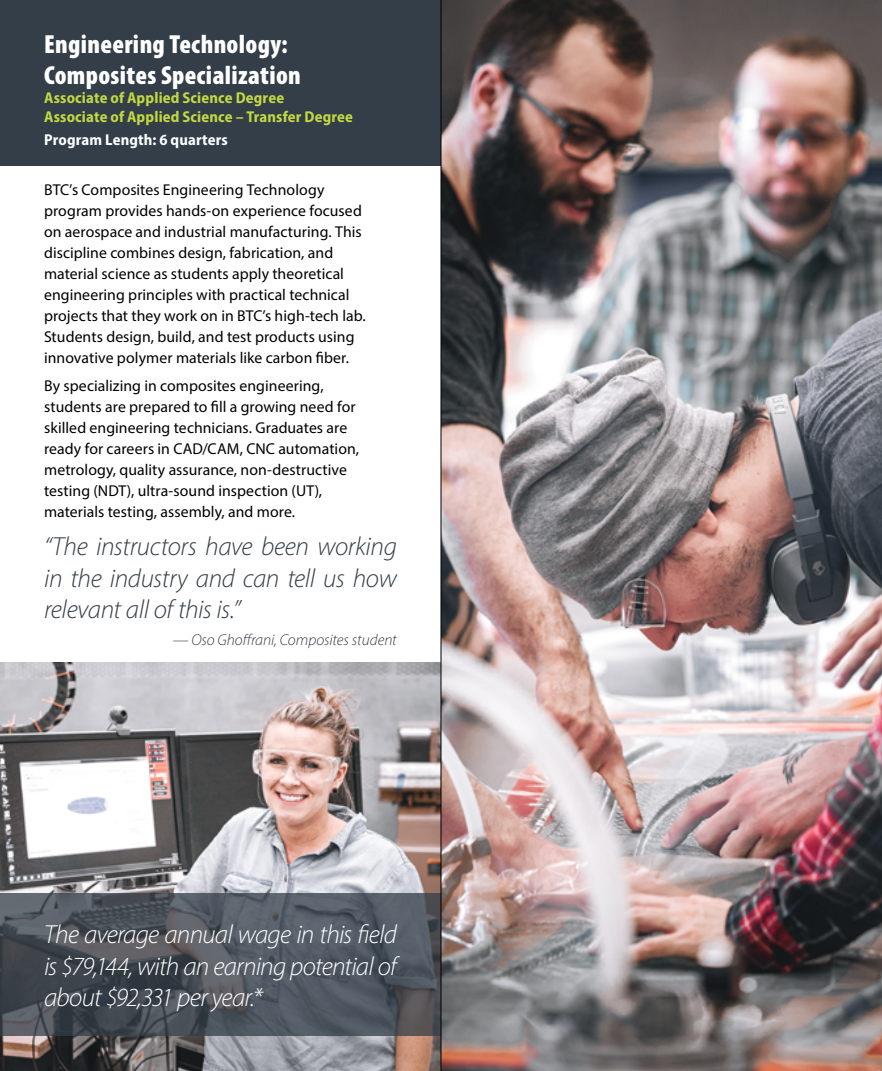
<style>
.page{position:relative;width:882px;height:1071px;background:#fff}
.page>*{position:absolute;margin:0;border:0;box-sizing:border-box;transform-origin:0 0}
.t1{font:italic 300 26.25px/31.5px "Myriad Pro";letter-spacing:-.03em;color:#fff;text-align:justify}
.t2{font:italic 300 26.25px/31.5px "Myriad Pro";letter-spacing:-.015em;color:#333e48;text-align:justify}
.t3{font:900 condensed 26.25px/31.5px "Myriad Pro";letter-spacing:.015em;color:#fff}
.t4{font:15.75px/21px "Myriad Pro";letter-spacing:.005em;color:#000}
.t5{font:700 semi-condensed 15.75px/18.9px "Myriad Pro";letter-spacing:.01em;color:#c3d941}
.t6{font:italic 300 15.75px "Myriad Pro";color:#333e48}
.t7{font:700 semi-condensed 15.75px "Myriad Pro";letter-spacing:.01em;color:#fff}
</style>
<div class="page">
<img style="left:0;top:663px;width:441px;height:408px">
<div style="left:0;top:0;width:441px;height:165px;background:#333e48"></div>
<svg style="left:0;top:893px;width:441px;height:143px;background:#4d545b"></svg>
<img style="left:442px;top:0;width:440px;height:1071px">
<hr style="left:441px;top:0;width:1px;height:1071px;background:#000">
<h1 class="t3" style="left:44px;top:28px;width:258px">Engineering Technology:<br>Composites Specialization</h1>
<p class="t5" style="left:44px;top:88px;width:310px">Associate of Applied Science Degree<br>Associate of Applied Science – Transfer Degree</p>
<p class="t7" style="left:44px;top:129px;width:185px">Program Length: 6 quarters</p>
<p class="t4" style="left:44px;top:179px;width:323px">BTC’s Composites Engineering Technology program provides hands-on experience focused on aerospace and industrial manufacturing. This discipline combines design, fabrication, and material science as students apply theoretical engineering principles with practical technical projects that they work on in BTC’s high-tech lab.<br>Students design, build, and test products using innovative polymer materials like carbon fiber.</p>
<p class="t4" style="left:44px;top:375px;width:317px">By specializing in composites engineering, students are prepared to fill a growing need for skilled engineering technicians. Graduates are ready for careers in CAD/CAM, CNC automation, metrology, quality assurance, non-destructive testing (NDT), ultra-sound inspection (UT), materials testing, assembly, and more.</p>
<h1 class="t2" style="left:44px;top:530px;width:354px">“The instructors have been working in the industry and can tell us how relevant all of this is.”</h1>
<p class="t6" style="left:173px;top:631px;width:226px">— Oso Ghoffrani, Composites student</p>
<h1 class="t1" style="left:44px;top:918px;width:354px">The average annual wage in this field is $79,144, with an earning potential of about $92,331 per year.*</h1>
</div>
